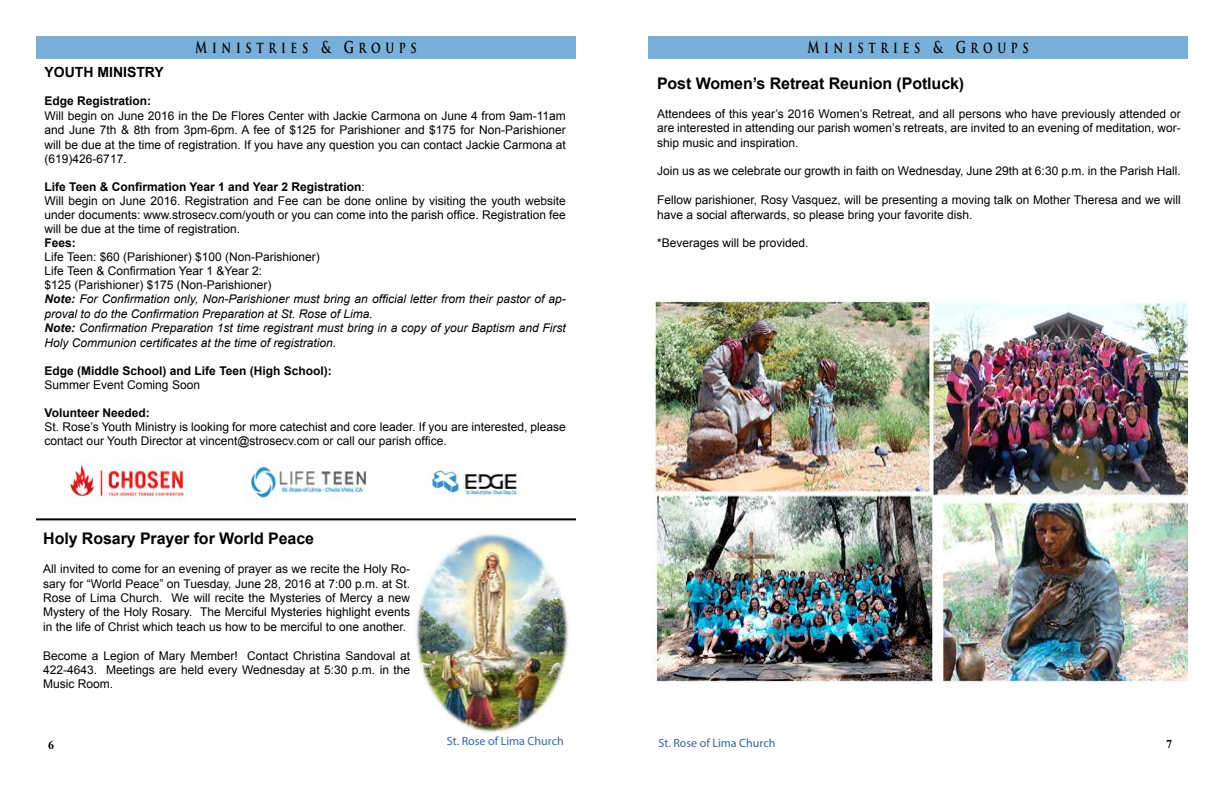
<style>
.page{position:relative;width:1224px;height:792px;background:#fff}
.page>*{position:absolute;margin:0;border:0;box-sizing:border-box;transform-origin:0 0}
.t1{font:700 16px "Arial";letter-spacing:-.005em;color:#000}
.t2{font:700 16px "Trajan Pro";letter-spacing:.4em;color:#000;scale:.73 1}
.t3{font:700 14px "Arial";color:#000}
.t4{font:12px/14.4px "Arial";color:#000;text-align:justify}
.t5{font:italic 12px/14.3px "Arial";color:#000}
.t6{font:700 12px "Arial";color:#000}
.t7{font:12px "Myriad Pro";color:#36659d}
.t8{font:700 12px "Times New Roman";color:#000}
.s1{font-weight:700}
.s2{font-style:normal}
</style>
<div class="page">
<div style="left:36px;top:36px;width:540px;height:23px;background:#7aafd7"></div>
<div style="left:648px;top:36px;width:540px;height:23px;background:#7aafd7"></div>
<hr style="left:36px;top:518px;width:540px;height:2px;background:#000">
<img style="left:63px;top:460px;width:122px;height:40px">
<img style="left:247px;top:459px;width:120px;height:45px">
<img style="left:426px;top:462px;width:100px;height:36px">
<img style="left:415px;top:533px;width:155px;height:200px">
<img style="left:651px;top:298px;width:537px;height:385px">
<h1 class="t2" style="left:195px;top:38px;width:305px">Ministries &amp; Groups</h1>
<h1 class="t2" style="left:807px;top:38px;width:305px">Ministries &amp; Groups</h1>
<p class="t3" style="left:45px;top:62px;width:121px">YOUTH MINISTRY</p>
<p class="t6" style="left:45px;top:93px;width:108px">Edge Registration:</p>
<p class="t4" style="left:45px;top:108px;width:523px">Will begin on June 2016 in the De Flores Center with Jackie Carmona on June 4 from 9am-11am and June 7th &amp; 8th from 3pm-6pm. A fee of $125 for Parishioner and $175 for Non-Parishioner will be due at the time of registration. If you have any question you can contact Jackie Carmona at (619)426-6717.</p>
<p class="t4" style="left:45px;top:180px;width:523px;line-height:14px;text-align:left"><span class="s1">Life Teen &amp; Confirmation Year 1 and Year 2 Registration</span>:<br>Will begin on June 2016. Registration and Fee can be done online by visiting the youth website under documents: www.strosecv.com/youth or you can come into the parish office. Registration fee will be due at the time of registration.</p>
<p class="t6" style="left:45px;top:235px;width:33px">Fees:</p>
<p class="t5" style="left:45px;top:250px;width:523px"><span class="s2">Life Teen: $60 (Parishioner) $100 (Non-Parishioner)<br>Life Teen &amp; Confirmation Year 1 &amp;Year 2:<br>$125 (Parishioner) $175 (Non-Parishioner)<br></span><span class="s1">Note:</span> For Confirmation only, Non-Parishioner must bring an official letter from their pastor of ap&shy;proval to do the Confirmation Preparation at St. Rose of Lima.<br><span class="s1">Note:</span> Confirmation Preparation 1st time registrant must bring in a copy of your Baptism and First Holy Communion certificates at the time of registration.</p>
<p class="t6" style="left:45px;top:362px;width:289px">Edge (Middle School) and Life Teen (High School):</p>
<p class="t4" style="left:45px;top:377px;width:157px">Summer Event Coming Soon</p>
<p class="t6" style="left:45px;top:404px;width:107px">Volunteer Needed:</p>
<p class="t4" style="left:45px;top:419px;width:523px;line-height:14px">St. Rose’s Youth Ministry is looking for more catechist and core leader. If you are interested, please contact our Youth Director at vincent@strosecv.com or call our parish office.</p>
<h1 class="t1" style="left:43px;top:528px;width:272px">Holy Rosary Prayer for World Peace</h1>
<p class="t4" style="left:43px;top:562px;width:369px">All invited to come for an evening of prayer as we recite the Holy Ro&shy;sary for “World Peace” on Tuesday, June 28, 2016 at 7:00 p.m. at St.<br>Rose of Lima Church. We will recite the Mysteries of Mercy a new Mystery of the Holy Rosary. The Merciful Mysteries highlight events in the life of Christ which teach us how to be merciful to one another.</p>
<p class="t4" style="left:43px;top:648px;width:369px">Become a Legion of Mary Member! Contact Christina Sandoval at 422-4643. Meetings are held every Wednesday at 5:30 p.m. in the Music Room.</p>
<h1 class="t1" style="left:657px;top:73px;width:309px">Post Women’s Retreat Reunion (Potluck)</h1>
<p class="t4" style="left:657px;top:107px;width:525px">Attendees of this year’s 2016 Women’s Retreat, and all persons who have previously attended or are interested in attending our parish women’s retreats, are invited to an evening of meditation, wor&shy;ship music and inspiration.</p>
<p class="t4" style="left:657px;top:164px;width:525px">Join us as we celebrate our growth in faith on Wednesday, June 29th at 6:30 p.m. in the Parish Hall.</p>
<p class="t4" style="left:657px;top:193px;width:525px">Fellow parishioner, Rosy Vasquez, will be presenting a moving talk on Mother Theresa and we will have a social afterwards, so please bring your favorite dish.</p>
<p class="t4" style="left:657px;top:236px;width:153px">*Beverages will be provided.</p>
<p class="t8" style="left:48px;top:737px;width:7px">6</p>
<p class="t7" style="left:447px;top:734px;width:118px">St. Rose of Lima Church</p>
<p class="t7" style="left:659px;top:735px;width:118px">St. Rose of Lima Church</p>
<p class="t8" style="left:1166px;top:735px;width:7px">7</p>
</div>
